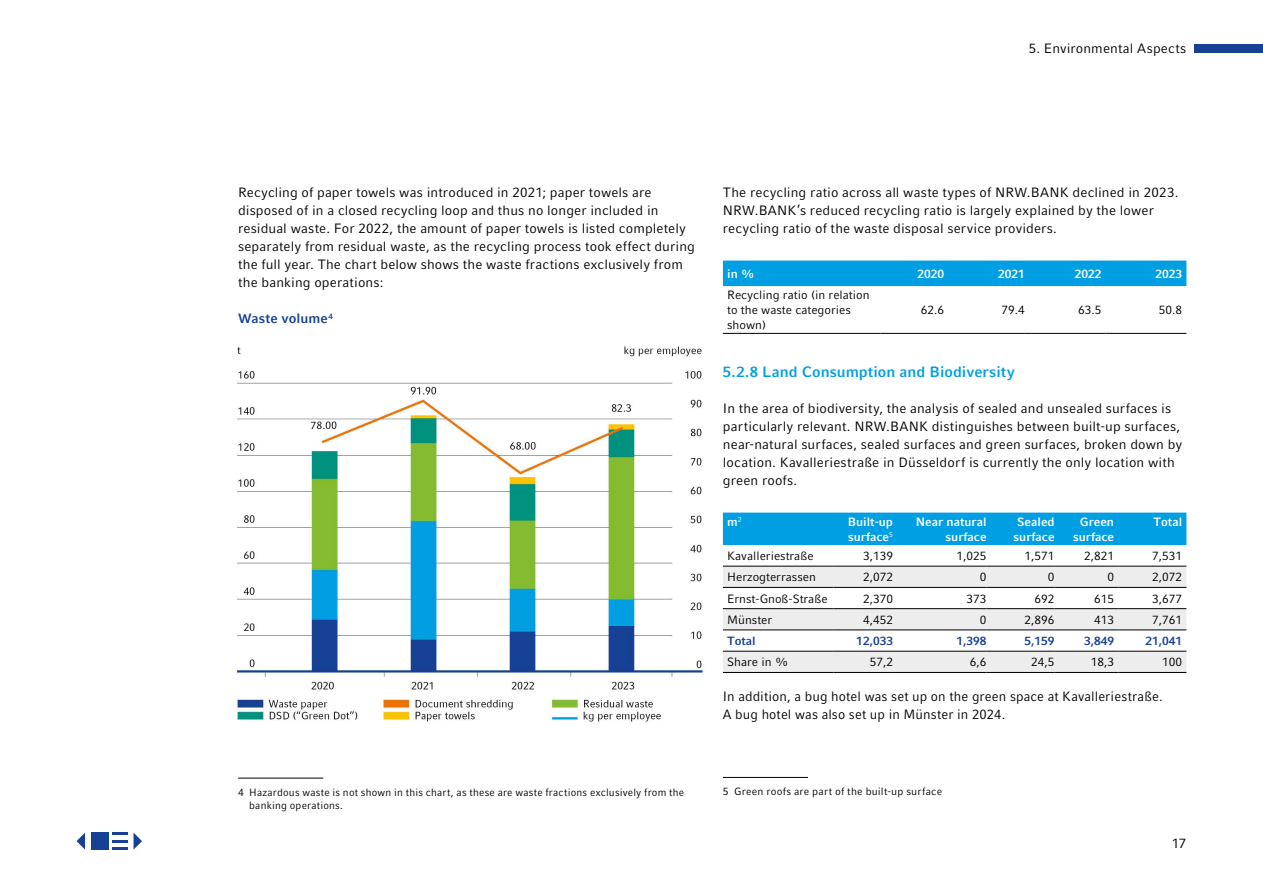
<style>
.page{position:relative;width:1263px;height:893px;background:#fff}
.page>*{position:absolute;margin:0;border:0;box-sizing:border-box;transform-origin:0 0}
.ZW_ZW_mit_cyan{font:700 15px "Compatil Fact LT Pro";color:#009fe3}
.G_G_2LZ{font:13.5px/18px "Compatil Fact LT Pro";letter-spacing:.01em;color:#000}
.G_G_LZ{font:13.5px/18px "Compatil Fact LT Pro";letter-spacing:.01em;color:#000}
.Graf_HL_Abb{font:700 13.5px "Compatil Fact LT Pro";letter-spacing:.005em;color:#164194}
.Tab_Tab_L{font:12px/15px "Compatil Fact LT Pro";color:#000}
.Tab_Tab_R{font:12px "Compatil Fact LT Pro";color:#000}
.Tab_Tab_rechts_reg_weiß{font:700 12px/15px "Compatil Fact LT Pro";color:#fff}
.Tab_Tab_R_B_Blau{font:700 12px "Compatil Fact LT Pro";color:#164194}
.Tab_Tab_links_reg_weiß{font:700 12px "Compatil Fact LT Pro";color:#fff}
.Tab_Tab_L_B_blau{font:700 12px "Compatil Fact LT Pro";color:#164194}
.Fußnote{font:10.5px/13.5px "Compatil Fact LT Pro";letter-spacing:.02em;color:#000}
</style>
<div class="page">
<div style="left:1195px;top:45px;width:68px;height:8px;background:#164194"></div>
<hr style="left:238px;top:778px;width:85px;height:1px;background:#000">
<img style="left:237px;top:346px;width:468px;height:376px">
<div style="left:723px;top:261px;width:463px;height:25px;background:#009fe3"></div>
<hr style="left:723px;top:333px;width:157px;height:1px;background:#000">
<hr style="left:880px;top:333px;width:64px;height:1px;background:#000">
<hr style="left:944px;top:333px;width:81px;height:1px;background:#000">
<hr style="left:1025px;top:333px;width:81px;height:1px;background:#000">
<hr style="left:1106px;top:333px;width:80px;height:1px;background:#000">
<div style="left:723px;top:513px;width:463px;height:32px;background:#009fe3"></div>
<svg style="left:723px;top:567px;width:463px;height:105px;fill:#ededed"></svg>
<hr style="left:723px;top:566px;width:110px;height:1px;background:#000">
<hr style="left:833px;top:566px;width:60px;height:1px;background:#000">
<hr style="left:893px;top:566px;width:93px;height:1px;background:#000">
<hr style="left:986px;top:566px;width:68px;height:1px;background:#000">
<hr style="left:1054px;top:566px;width:64px;height:1px;background:#000">
<hr style="left:1118px;top:566px;width:68px;height:1px;background:#000">
<hr style="left:723px;top:587px;width:110px;height:1px;background:#000">
<hr style="left:833px;top:587px;width:60px;height:1px;background:#000">
<hr style="left:893px;top:587px;width:93px;height:1px;background:#000">
<hr style="left:986px;top:587px;width:68px;height:1px;background:#000">
<hr style="left:1054px;top:587px;width:64px;height:1px;background:#000">
<hr style="left:1118px;top:587px;width:68px;height:1px;background:#000">
<hr style="left:723px;top:608px;width:110px;height:1px;background:#000">
<hr style="left:833px;top:608px;width:60px;height:1px;background:#000">
<hr style="left:893px;top:608px;width:93px;height:1px;background:#000">
<hr style="left:986px;top:608px;width:68px;height:1px;background:#000">
<hr style="left:1054px;top:608px;width:64px;height:1px;background:#000">
<hr style="left:1118px;top:608px;width:68px;height:1px;background:#000">
<hr style="left:723px;top:630px;width:110px;height:1px;background:#000">
<hr style="left:833px;top:630px;width:60px;height:1px;background:#000">
<hr style="left:893px;top:630px;width:93px;height:1px;background:#000">
<hr style="left:986px;top:630px;width:68px;height:1px;background:#000">
<hr style="left:1054px;top:630px;width:64px;height:1px;background:#000">
<hr style="left:1118px;top:630px;width:68px;height:1px;background:#000">
<hr style="left:723px;top:651px;width:110px;height:1px;background:#000">
<hr style="left:833px;top:651px;width:60px;height:1px;background:#000">
<hr style="left:893px;top:651px;width:93px;height:1px;background:#000">
<hr style="left:986px;top:651px;width:68px;height:1px;background:#000">
<hr style="left:1054px;top:651px;width:64px;height:1px;background:#000">
<hr style="left:1118px;top:651px;width:68px;height:1px;background:#000">
<hr style="left:723px;top:672px;width:110px;height:1px;background:#000">
<hr style="left:833px;top:672px;width:60px;height:1px;background:#000">
<hr style="left:893px;top:672px;width:93px;height:1px;background:#000">
<hr style="left:986px;top:672px;width:68px;height:1px;background:#000">
<hr style="left:1054px;top:672px;width:64px;height:1px;background:#000">
<hr style="left:1118px;top:672px;width:68px;height:1px;background:#000">
<hr style="left:723px;top:777px;width:85px;height:1px;background:#000">
<svg style="left:77px;top:833px;width:8px;height:17px"></svg>
<div style="left:91px;top:833px;width:17px;height:17px;background:#164194"></div>
<svg style="left:112px;top:833px;width:16px;height:9px"></svg>
<hr style="left:112px;top:847px;width:16px;height:3px;background:#164194">
<svg style="left:134px;top:833px;width:8px;height:16px"></svg>
<p class="G_G_LZ" style="left:1029px;top:40px;width:159px">5. Environmental Aspects</p>
<p class="G_G_LZ" style="left:238px;top:184px;width:458px">Recycling of paper towels was introduced in 2021; paper towels are disposed of in a closed recycling loop and thus no longer included in residual waste. For 2022, the amount of paper towels is listed completely separately from residual waste, as the recycling process took effect during the full year. The chart below shows the waste fractions exclusively from the banking operations:</p>
<p class="Graf_HL_Abb" style="left:238px;top:311px;width:96px">Waste volume<sup>4</sup></p>
<p class="Fußnote" style="left:249px;top:785px;width:436px;text-indent:-11px">4 Hazardous waste is not shown in this chart, as these are waste fractions exclusively from the banking operations.</p>
<p class="G_G_2LZ" style="left:723px;top:184px;width:457px">The recycling ratio across all waste types of NRW.BANK declined in 2023.<br>NRW.BANK’s reduced recycling ratio is largely explained by the lower recycling ratio of the waste disposal service providers.</p>
<p class="Tab_Tab_links_reg_weiß" style="left:727px;top:267px;width:29px">in %</p>
<p class="Tab_Tab_rechts_reg_weiß" style="left:917px;top:266px;width:28px">2020</p>
<p class="Tab_Tab_rechts_reg_weiß" style="left:998px;top:266px;width:28px">2021</p>
<p class="Tab_Tab_rechts_reg_weiß" style="left:1075px;top:266px;width:28px">2022</p>
<p class="Tab_Tab_rechts_reg_weiß" style="left:1155px;top:266px;width:28px">2023</p>
<p class="Tab_Tab_L" style="left:727px;top:287px;width:144px">Recycling ratio (in relation to the waste categories shown)</p>
<p class="Tab_Tab_R" style="left:921px;top:303px;width:25px">62.6</p>
<p class="Tab_Tab_R" style="left:1001px;top:303px;width:25px">79.4</p>
<p class="Tab_Tab_R" style="left:1078px;top:303px;width:25px">63.5</p>
<p class="Tab_Tab_R" style="left:1159px;top:303px;width:25px">50.8</p>
<p class="ZW_ZW_mit_cyan" style="left:723px;top:363px;width:293px">5.2.8 Land Consumption and Biodiversity</p>
<p class="G_G_2LZ" style="left:723px;top:400px;width:461px">In the area of biodiversity, the analysis of sealed and unsealed surfaces is particularly relevant. NRW.BANK distinguishes between built-up surfaces, near-natural surfaces, sealed surfaces and green surfaces, broken down by location. Kavalleriestraße in Düsseldorf is currently the only location with green roofs.</p>
<p class="Tab_Tab_links_reg_weiß" style="left:727px;top:514px;width:16px">m<sup>2</sup></p>
<p class="Tab_Tab_rechts_reg_weiß" style="left:848px;top:514px;width:47px">Built-up surface<sup>5</sup></p>
<p class="Tab_Tab_rechts_reg_weiß" style="left:916px;top:514px;width:72px">Near natural</p>
<p class="Tab_Tab_rechts_reg_weiß" style="left:1017px;top:514px;width:39px">Sealed</p>
<p class="Tab_Tab_rechts_reg_weiß" style="left:1013px;top:529px;width:43px">surface</p>
<p class="Tab_Tab_rechts_reg_weiß" style="left:1073px;top:514px;width:43px;text-align:center">Green surface</p>
<p class="Tab_Tab_rechts_reg_weiß" style="left:1153px;top:514px;width:30px">Total</p>
<p class="Tab_Tab_rechts_reg_weiß" style="left:945px;top:529px;width:43px">surface</p>
<p class="Tab_Tab_L" style="left:727px;top:548px;width:88px">Kavalleriestraße</p>
<p class="Tab_Tab_R" style="left:863px;top:549px;width:32px">3,139</p>
<p class="Tab_Tab_R" style="left:956px;top:549px;width:32px">1,025</p>
<p class="Tab_Tab_R" style="left:1024px;top:549px;width:32px">1,571</p>
<p class="Tab_Tab_R" style="left:1084px;top:549px;width:32px">2,821</p>
<p class="Tab_Tab_R" style="left:1152px;top:549px;width:32px">7,531</p>
<p class="Tab_Tab_L" style="left:727px;top:570px;width:90px">Herzogterrassen</p>
<p class="Tab_Tab_R" style="left:863px;top:570px;width:32px">2,072</p>
<p class="Tab_Tab_R" style="left:980px;top:570px;width:8px">0</p>
<p class="Tab_Tab_R" style="left:1048px;top:570px;width:8px">0</p>
<p class="Tab_Tab_R" style="left:1107px;top:570px;width:8px">0</p>
<p class="Tab_Tab_R" style="left:1152px;top:570px;width:32px">2,072</p>
<p class="Tab_Tab_L" style="left:727px;top:591px;width:102px">Ernst-Gnoß-Straße</p>
<p class="Tab_Tab_R" style="left:863px;top:591px;width:32px">2,370</p>
<p class="Tab_Tab_R" style="left:966px;top:591px;width:22px">373</p>
<p class="Tab_Tab_R" style="left:1034px;top:591px;width:22px">692</p>
<p class="Tab_Tab_R" style="left:1094px;top:591px;width:22px">615</p>
<p class="Tab_Tab_R" style="left:1152px;top:591px;width:32px">3,677</p>
<p class="Tab_Tab_L" style="left:727px;top:612px;width:46px">Münster</p>
<p class="Tab_Tab_R" style="left:863px;top:613px;width:32px">4,452</p>
<p class="Tab_Tab_R" style="left:980px;top:613px;width:8px">0</p>
<p class="Tab_Tab_R" style="left:1024px;top:613px;width:32px">2,896</p>
<p class="Tab_Tab_R" style="left:1094px;top:613px;width:22px">413</p>
<p class="Tab_Tab_R" style="left:1152px;top:613px;width:32px">7,761</p>
<p class="Tab_Tab_L_B_blau" style="left:727px;top:634px;width:30px">Total</p>
<p class="Tab_Tab_R_B_Blau" style="left:856px;top:634px;width:38px">12,033</p>
<p class="Tab_Tab_R_B_Blau" style="left:956px;top:634px;width:32px">1,398</p>
<p class="Tab_Tab_R_B_Blau" style="left:1024px;top:634px;width:32px">5,159</p>
<p class="Tab_Tab_R_B_Blau" style="left:1084px;top:634px;width:32px">3,849</p>
<p class="Tab_Tab_R_B_Blau" style="left:1145px;top:634px;width:38px">21,041</p>
<p class="Tab_Tab_L" style="left:727px;top:655px;width:63px">Share in %</p>
<p class="Tab_Tab_R" style="left:870px;top:655px;width:25px">57,2</p>
<p class="Tab_Tab_R" style="left:970px;top:655px;width:18px">6,6</p>
<p class="Tab_Tab_R" style="left:1031px;top:655px;width:25px">24,5</p>
<p class="Tab_Tab_R" style="left:1091px;top:655px;width:25px">18,3</p>
<p class="Tab_Tab_R" style="left:1162px;top:655px;width:22px">100</p>
<p class="G_G_2LZ" style="left:723px;top:688px;width:441px">In addition, a bug hotel was set up on the green space at Kavalleriestraße.<br>A bug hotel was also set up in Münster in 2024.</p>
<p class="Fußnote" style="left:723px;top:785px;width:221px">5 Green roofs are part of the built-up surface</p>
<p class="G_G_LZ" style="left:1172px;top:835px;width:16px">17</p>
</div>
